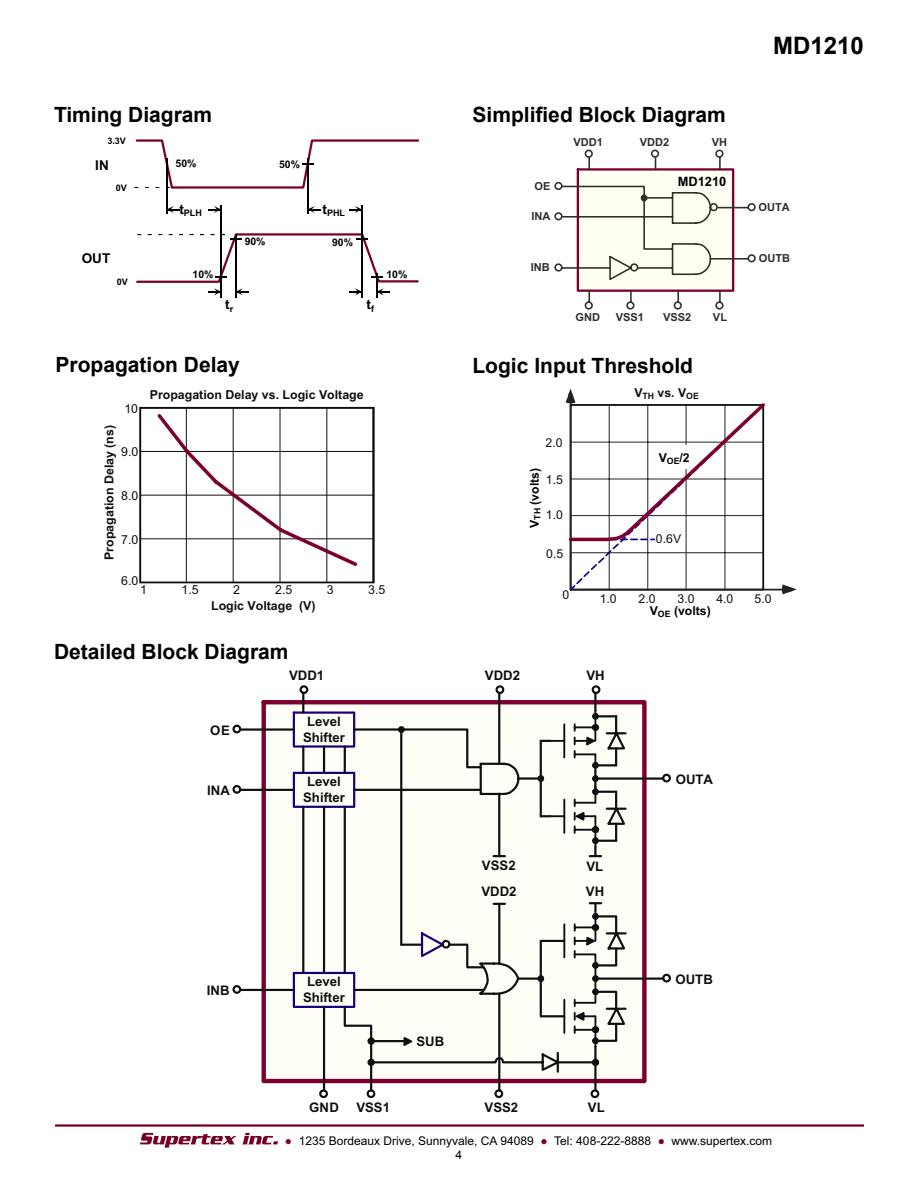
<style>
.page{position:relative;width:918px;height:1188px;background:#fff}
.page>*{position:absolute;margin:0;border:0;box-sizing:border-box;transform-origin:0 0}
.t1{font:700 24px "Arial";color:#000}
.t2{font:700 21px "Arial";color:#000}
.t3{font:700 13.5px "Arial";color:#000}
.t4{font:700 13.2px/15.9px "Arial";color:#100f10;text-align:center}
.t5{font:700 12.9px "Arial";color:#000}
.t6{font:700 12.45px "Arial";color:#100f0f}
.t7{font:12.45px "Arial";color:#100f0f}
.t8{font:12.3px "Arial";color:#100f0f}
.t9{font:700 12.3px "Arial";color:#000}
.t10{font:700 12.3px "Arial";color:#100f0f}
.t11{font:12px "Arial";color:#000}
.t12{font:700 11.1px "Arial";color:#2f2f2a}
.t13{font:700 10.5px "Arial";color:#000}
.t14{font:700 9px "Arial";color:#000}
.s1{color:#7c002f}
</style>
<div class="page">
<hr style="left:55px;top:1124px;width:809px;height:3px;background:#74002a">
<svg style="left:140px;top:1133px;width:138px;height:15px"></svg>
<hr style="left:186px;top:408px;width:1px;height:174px;background:#100f0f">
<hr style="left:233px;top:408px;width:1px;height:174px;background:#100f0f">
<hr style="left:280px;top:408px;width:1px;height:174px;background:#100f0f">
<hr style="left:327px;top:408px;width:1px;height:174px;background:#100f0f">
<hr style="left:140px;top:539px;width:234px;height:1px;background:#100f0f">
<hr style="left:140px;top:495px;width:234px;height:1px;background:#100f0f">
<hr style="left:140px;top:451px;width:234px;height:1px;background:#100f0f">
<svg style="left:154px;top:411px;width:206px;height:158px"></svg>
<div style="left:139px;top:407px;width:236px;height:176px;border:2px solid #100f0f"></div>
<hr style="left:571px;top:589px;width:213px;height:2px;background:#242121">
<svg style="left:782px;top:585px;width:15px;height:9px"></svg>
<svg style="left:566px;top:389px;width:202px;height:202px"></svg>
<div style="left:657px;top:445px;width:33px;height:24px;background:#fff"></div>
<div style="left:264px;top:702px;width:380px;height:379px;background:#fffef6"></div>
<svg style="left:628px;top:727px;width:43px;height:174px"></svg>
<svg style="left:373px;top:727px;width:121px;height:78px"></svg>
<svg style="left:494px;top:685px;width:134px;height:157px"></svg>
<svg style="left:319px;top:805px;width:284px;height:294px"></svg>
<svg style="left:232px;top:685px;width:141px;height:408px"></svg>
<svg style="left:369px;top:901px;width:302px;height:192px"></svg>
<div style="left:367px;top:1037px;width:8px;height:8px;background:#100f10;border-radius:50%"></div>
<div style="left:367px;top:1059px;width:8px;height:7px;background:#100f10;border-radius:50%"></div>
<div style="left:592px;top:1059px;width:7px;height:7px;background:#100f10;border-radius:50%"></div>
<svg style="left:134px;top:139px;width:285px;height:159px"></svg>
<hr style="left:166px;top:158px;width:1px;height:56px;background:#000">
<svg style="left:554px;top:149px;width:202px;height:161px"></svg>
<p class="t2" style="left:54px;top:100px;width:160px">Timing Diagram</p>
<p class="t2" style="left:472px;top:100px;width:255px">Simplified Block Diagram</p>
<p class="t14" style="left:107px;top:135px;width:20px">3.3V</p>
<p class="t3" style="left:95px;top:156px;width:15px">IN</p>
<p class="t14" style="left:116px;top:182px;width:13px">0V</p>
<p class="t3" style="left:82px;top:249px;width:30px">OUT</p>
<p class="t14" style="left:117px;top:275px;width:13px">0V</p>
<p class="t13" style="left:176px;top:157px;width:22px">50%</p>
<p class="t13" style="left:279px;top:158px;width:22px">50%</p>
<p class="t14" style="left:179px;top:207px;width:24px"><sup>t</sup>PLH</p>
<p class="t14" style="left:323px;top:207px;width:24px"><sup>t</sup>PHL</p>
<p class="t13" style="left:245px;top:234px;width:22px">90%</p>
<p class="t13" style="left:332px;top:235px;width:22px">90%</p>
<p class="t13" style="left:193px;top:268px;width:22px">10%</p>
<p class="t13" style="left:386px;top:268px;width:22px">10%</p>
<p class="t3" style="left:225px;top:296px;width:10px">t<sub>r</sub></p>
<p class="t3" style="left:367px;top:296px;width:9px">t<sub>f</sub></p>
<p class="t12" style="left:535px;top:178px;width:17px">OE</p>
<p class="t12" style="left:531px;top:209px;width:21px">INA</p>
<p class="t12" style="left:531px;top:260px;width:21px">INB</p>
<p class="t12" style="left:573px;top:135px;width:31px">VDD1</p>
<p class="t12" style="left:640px;top:135px;width:31px">VDD2</p>
<p class="t12" style="left:712px;top:135px;width:17px">VH</p>
<p class="t5" style="left:678px;top:173px;width:50px">MD1210</p>
<p class="t12" style="left:576px;top:310px;width:26px">GND</p>
<p class="t12" style="left:616px;top:310px;width:30px">VSS1</p>
<p class="t12" style="left:663px;top:310px;width:30px">VSS2</p>
<p class="t12" style="left:713px;top:310px;width:16px">VL</p>
<p class="t2" style="left:56px;top:351px;width:186px">Propagation Delay</p>
<p class="t2" style="left:472px;top:352px;width:222px">Logic Input Threshold</p>
<p class="t7" style="left:124px;top:400px;width:15px">10</p>
<p class="t6" style="left:101px;top:560px;width:136px;rotate:-90deg">Propagation Delay (ns)</p>
<p class="t7" style="left:121px;top:444px;width:19px">9.0</p>
<p class="t7" style="left:121px;top:487px;width:19px">8.0</p>
<p class="t7" style="left:121px;top:531px;width:19px">7.0</p>
<p class="t6" style="left:150px;top:387px;width:216px">Propagation Delay vs. Logic Voltage</p>
<p class="t8" style="left:546px;top:434px;width:19px">2.0</p>
<p class="t9" style="left:526px;top:528px;width:62px;rotate:-90deg">V<sub>TH</sub> (volts)</p>
<p class="t8" style="left:546px;top:471px;width:19px">1.5</p>
<p class="t8" style="left:546px;top:507px;width:19px">1.0</p>
<p class="t8" style="left:546px;top:546px;width:19px">0.5</p>
<p class="t10" style="left:634px;top:385px;width:66px">V<sub>TH</sub> vs. V<sub>OE</sub></p>
<p class="t9" style="left:659px;top:450px;width:33px">V<sub>OE</sub>/2</p>
<p class="t8" style="left:656px;top:531px;width:27px">0.6V</p>
<p class="t1" style="left:773px;top:30px;width:92px">MD1210</p>
<p class="t12" style="left:759px;top:200px;width:33px">OUTA</p>
<p class="t12" style="left:759px;top:250px;width:33px">OUTB</p>
<p class="t7" style="left:121px;top:573px;width:19px">6.0</p>
<p class="t7" style="left:140px;top:582px;width:8px">1</p>
<p class="t7" style="left:182px;top:582px;width:19px">1.5</p>
<p class="t7" style="left:233px;top:582px;width:8px">2</p>
<p class="t7" style="left:275px;top:582px;width:19px">2.5</p>
<p class="t7" style="left:327px;top:582px;width:8px">3</p>
<p class="t7" style="left:368px;top:582px;width:19px">3.5</p>
<p class="t6" style="left:211px;top:598px;width:106px">Logic Voltage (V)</p>
<p class="t2" style="left:54px;top:638px;width:236px">Detailed Block Diagram</p>
<p class="t4" style="left:210px;top:722px;width:21px">OE</p>
<p class="t4" style="left:207px;top:783px;width:24px">INA</p>
<p class="t4" style="left:289px;top:668px;width:37px">VDD1</p>
<p class="t4" style="left:303px;top:714px;width:43px">Level<br>Shifter</p>
<p class="t4" style="left:303px;top:774px;width:43px">Level<br>Shifter</p>
<p class="t4" style="left:207px;top:983px;width:24px">INB</p>
<p class="t4" style="left:303px;top:974px;width:43px">Level<br>Shifter</p>
<p class="t4" style="left:309px;top:1100px;width:31px">GND</p>
<p class="t4" style="left:356px;top:1100px;width:35px">VSS1</p>
<p class="t4" style="left:416px;top:1034px;width:29px">SUB</p>
<p class="t8" style="left:562px;top:587px;width:8px">0</p>
<p class="t8" style="left:600px;top:590px;width:19px">1.0</p>
<p class="t8" style="left:639px;top:590px;width:19px">2.0</p>
<p class="t8" style="left:678px;top:591px;width:19px">3.0</p>
<p class="t8" style="left:716px;top:590px;width:19px">4.0</p>
<p class="t8" style="left:755px;top:591px;width:19px">5.0</p>
<p class="t9" style="left:650px;top:603px;width:63px">V<sub>OE</sub> (volts)</p>
<p class="t4" style="left:485px;top:668px;width:37px">VDD2</p>
<p class="t4" style="left:586px;top:668px;width:20px">VH</p>
<p class="t4" style="left:482px;top:858px;width:35px">VSS2</p>
<p class="t4" style="left:586px;top:858px;width:18px">VL</p>
<p class="t4" style="left:481px;top:883px;width:37px">VDD2</p>
<p class="t4" style="left:586px;top:883px;width:20px">VH</p>
<p class="t4" style="left:485px;top:1100px;width:35px">VSS2</p>
<p class="t4" style="left:588px;top:1100px;width:18px">VL</p>
<p class="t4" style="left:676px;top:771px;width:39px">OUTA</p>
<p class="t4" style="left:676px;top:972px;width:39px">OUTB</p>
<p class="t11" style="left:285px;top:1133px;width:489px"><span class="s1">●</span> 1235 Bordeaux Drive, Sunnyvale, CA 94089 <span class="s1">●</span> Tel: 408-222-8888 <span class="s1">●</span> www.supertex.com</p>
<p class="t11" style="left:456px;top:1147px;width:8px">4</p>
</div>
